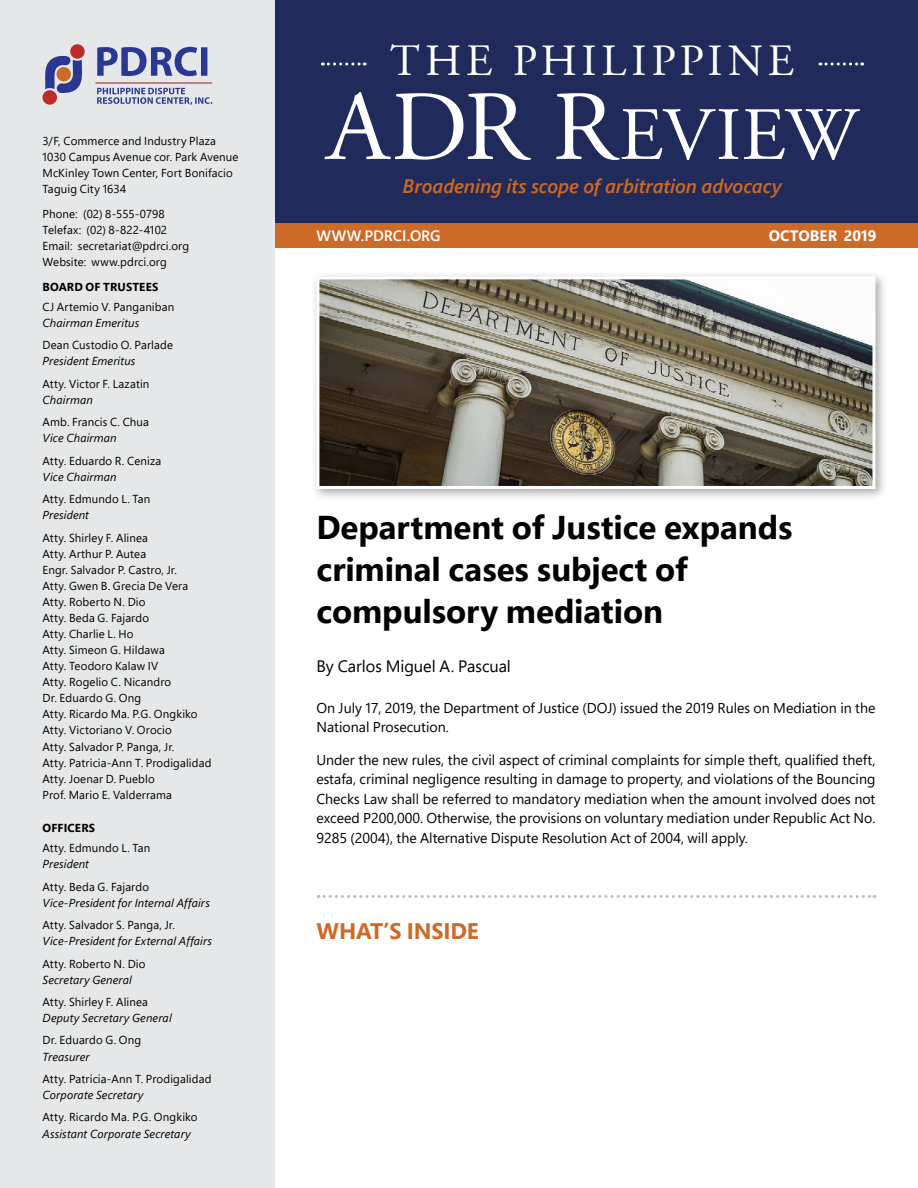
<style>
.page{position:relative;width:918px;height:1188px;background:#fff}
.page>*{position:absolute;margin:0;border:0;box-sizing:border-box;transform-origin:0 0}
.t1{font:99px "Adobe Garamond Regular SC";color:#fff}
.t2{font:75px "Adobe Garamond Regular SC";color:#fff}
.t3{font:45px "Adobe Garamond Regular SC";letter-spacing:.105em;color:#fff}
.t4{font:700 33px/42px "Segoe Pro";letter-spacing:-.005em;color:#000}
.t5{font:700 22.5px "Segoe Pro";letter-spacing:-.01em;color:#ce6a28}
.t6{font:italic 600 19.5px "Segoe Pro";letter-spacing:-.005em;color:#ce6921}
.t7{font:16.5px "Segoe Pro";color:#000}
.t8{font:600 15px "Segoe Pro";color:#fff}
.t9{font:700 15px "Segoe Pro";letter-spacing:.005em;color:#fff}
.t10{font:14.25px/19.5px "Segoe Pro";color:#000}
.t11{font:11.55px/16px "Segoe Pro";letter-spacing:.01em;color:#000}
.t12{font:italic 11.55px "Segoe Pro";letter-spacing:.01em;color:#000}
.t13{font:700 11.55px "Segoe Pro";letter-spacing:.015em;color:#000}
</style>
<div class="page">
<div style="left:274px;top:0;width:644px;height:248px;background:#202b5b"></div>
<svg style="left:322px;top:63px;width:43px;height:3px"></svg>
<svg style="left:820px;top:63px;width:43px;height:3px"></svg>
<div style="left:274px;top:224px;width:644px;height:24px;background:#ce6a28"></div>
<div style="left:0;top:0;width:274px;height:1188px;background:#e6e7e8"></div>
<svg style="left:97px;top:88px;width:115px;height:17px"></svg>
<svg style="left:97px;top:47px;width:110px;height:29px"></svg>
<hr style="left:96px;top:83px;width:116px;height:1px;background:#961b1e">
<div style="left:43px;top:90px;width:14px;height:15px;background:#bd2b2b;border-radius:50%"></div>
<div style="left:70px;top:44px;width:15px;height:15px;background:#bd2b2b;border-radius:50%"></div>
<svg style="left:45px;top:56px;width:37px;height:37px"></svg>
<svg style="left:318px;top:895px;width:557px;height:3px"></svg>
<div style="left:310px;top:270px;width:577px;height:231px;background:#000;opacity:.35"></div>
<img style="left:320px;top:280px;width:551px;height:205px">
<div style="left:316px;top:276px;width:559px;height:213px;border:3px solid #fff"></div>
<p class="t11" style="left:43px;top:133px;width:197px">3/F, Commerce and Industry Plaza<br>1030 Campus Avenue cor. Park Avenue<br>McKinley Town Center, Fort Bonifacio<br>Taguig City 1634</p>
<p class="t11" style="left:43px;top:205px;width:148px">Phone: (02) 8-555-0798<br>Telefax: (02) 8-822-4102<br>Email: secretariat@pdrci.org<br>Website: www.pdrci.org</p>
<p class="t13" style="left:43px;top:278px;width:117px">BOARD OF TRUSTEES</p>
<p class="t11" style="left:43px;top:299px;width:133px">CJ Artemio V. Panganiban</p>
<p class="t12" style="left:43px;top:315px;width:98px">Chairman Emeritus</p>
<p class="t11" style="left:43px;top:337px;width:132px">Dean Custodio O. Parlade</p>
<p class="t12" style="left:43px;top:353px;width:94px">President Emeritus</p>
<p class="t11" style="left:43px;top:375px;width:108px">Atty. Victor F. Lazatin</p>
<p class="t12" style="left:43px;top:392px;width:52px">Chairman</p>
<p class="t11" style="left:43px;top:414px;width:108px">Amb. Francis C. Chua</p>
<p class="t12" style="left:43px;top:430px;width:76px">Vice Chairman</p>
<p class="t11" style="left:43px;top:452px;width:120px">Atty. Eduardo R. Ceniza</p>
<p class="t12" style="left:43px;top:469px;width:76px">Vice Chairman</p>
<p class="t11" style="left:43px;top:491px;width:109px">Atty. Edmundo L. Tan</p>
<p class="t12" style="left:43px;top:507px;width:48px">President</p>
<p class="t11" style="left:43px;top:529px;width:171px">Atty. Shirley F. Alinea<br>Atty. Arthur P. Autea<br>Engr. Salvador P. Castro, Jr.<br>Atty. Gwen B. Grecia De Vera<br>Atty. Roberto N. Dio<br>Atty. Beda G. Fajardo<br>Atty. Charlie L. Ho<br>Atty. Simeon G. Hildawa<br>Atty. Teodoro Kalaw IV<br>Atty. Rogelio C. Nicandro<br>Dr. Eduardo G. Ong<br>Atty. Ricardo Ma. P.G. Ongkiko<br>Atty. Victoriano V. Orocio<br>Atty. Salvador P. Panga, Jr.<br>Atty. Patricia-Ann T. Prodigalidad<br>Atty. Joenar D. Pueblo<br>Prof. Mario E. Valderrama</p>
<p class="t13" style="left:43px;top:819px;width:54px">OFFICERS</p>
<p class="t11" style="left:43px;top:840px;width:109px">Atty. Edmundo L. Tan</p>
<p class="t12" style="left:43px;top:856px;width:48px">President</p>
<p class="t11" style="left:43px;top:878px;width:108px">Atty. Beda G. Fajardo</p>
<p class="t12" style="left:43px;top:895px;width:169px">Vice-President for Internal Affairs</p>
<p class="t11" style="left:43px;top:917px;width:134px">Atty. Salvador S. Panga, Jr.</p>
<p class="t12" style="left:43px;top:933px;width:171px">Vice-President for External Affairs</p>
<p class="t11" style="left:43px;top:955px;width:105px">Atty. Roberto N. Dio</p>
<p class="t12" style="left:43px;top:972px;width:91px">Secretary General</p>
<p class="t11" style="left:43px;top:994px;width:107px">Atty. Shirley F. Alinea</p>
<p class="t12" style="left:43px;top:1010px;width:131px">Deputy Secretary General</p>
<p class="t11" style="left:43px;top:1032px;width:100px">Dr. Eduardo G. Ong</p>
<p class="t12" style="left:43px;top:1049px;width:49px">Treasurer</p>
<p class="t11" style="left:43px;top:1071px;width:171px">Atty. Patricia-Ann T. Prodigalidad</p>
<p class="t12" style="left:43px;top:1087px;width:102px">Corporate Secretary</p>
<p class="t11" style="left:43px;top:1109px;width:157px">Atty. Ricardo Ma. P.G. Ongkiko</p>
<p class="t12" style="left:43px;top:1125px;width:150px">Assistant Corporate Secretary</p>
<h3 class="t3" style="left:390px;top:37px;width:405px">THE PHILIPPINE</h3>
<h1 class="t1" style="left:327px;top:75px;width:291px">ADR R</h1>
<h3 class="t6" style="left:403px;top:173px;width:381px">Broadening its scope of arbitration advocacy</h3>
<h2 class="t2" style="left:619px;top:95px;width:239px">EVIEW</h2>
<p class="t8" style="left:317px;top:226px;width:126px">WWW.PDRCI.ORG</p>
<p class="t9" style="left:769px;top:225px;width:109px">OCTOBER 2019</p>
<h3 class="t4" style="left:316px;top:505px;width:478px">Department of Justice expands criminal cases subject of compulsory mediation</h3>
<h3 class="t7" style="left:316px;top:654px;width:196px">By Carlos Miguel A. Pascual</h3>
<p class="t10" style="left:316px;top:698px;width:561px">On July 17, 2019, the Department of Justice (DOJ) issued the 2019 Rules on Mediation in the<br>National Prosecution.</p>
<p class="t10" style="left:316px;top:750px;width:561px;text-align:justify">Under the new rules, the civil aspect of criminal complaints for simple theft, qualified theft, estafa, criminal negligence resulting in damage to property, and violations of the Bouncing Checks Law shall be referred to mandatory mediation when the amount involved does not exceed P200,000. Otherwise, the provisions on voluntary mediation under Republic Act No.<br>9285 (2004), the Alternative Dispute Resolution Act of 2004, will apply.</p>
<h3 class="t5" style="left:317px;top:915px;width:164px">WHAT’S INSIDE</h3>
</div>
